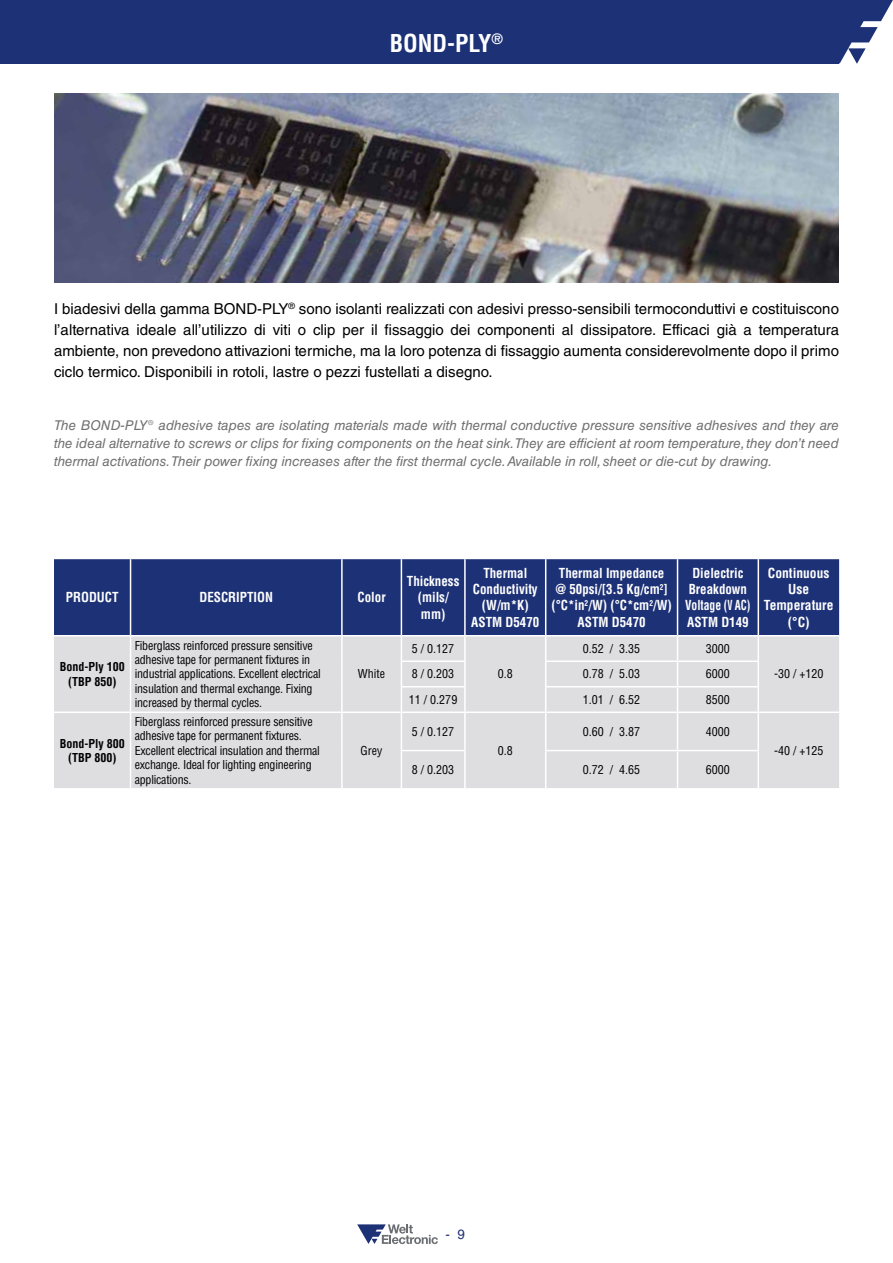
<style>
.page{position:relative;width:893px;height:1263px;background:#fff}
.page>*{position:absolute;margin:0;border:0;box-sizing:border-box;transform-origin:0 0}
.t1{font:700 condensed 24px "Helvetica LT Std";color:#fff}
.t2{font:15px/21px "Helvetica LT Std";color:#000;text-align:justify}
.t3{font:italic 13.5px/18px "Helvetica LT Std";color:#706f6f;text-align:justify}
.t4{font:700 condensed 13.5px/16.2px "Helvetica LT Std";color:#fff;text-align:center;scale:.96 1}
.t5{font:700 condensed 13.5px/16.2px "Helvetica LT Std";color:#fff;text-align:center}
.t6{font:13.5px "Helvetica LT Std";color:#1d3176}
.t7{font:condensed 12px/14.4px "Helvetica LT Std";letter-spacing:-.02em;color:#000}
.t8{font:700 condensed 12px/14.4px "Helvetica LT Std";color:#000;text-align:center}
</style>
<div class="page">
<svg style="left:839px;top:0;width:54px;height:64px"></svg>
<div style="left:0;top:0;width:839px;height:64px;background:#1d3176"></div>
<img style="left:54px;top:94px;width:785px;height:188px">
<svg style="left:357px;top:1224px;width:81px;height:20px"></svg>
<div style="left:54px;top:559px;width:785px;height:76px;background:#1d3176"></div>
<div style="left:54px;top:636px;width:785px;height:152px;background:#dedee1"></div>
<hr style="left:130px;top:559px;width:1px;height:76px;background:#fff">
<hr style="left:341px;top:559px;width:2px;height:76px;background:#fff">
<hr style="left:401px;top:559px;width:1px;height:76px;background:#fff">
<hr style="left:464px;top:559px;width:2px;height:76px;background:#fff">
<hr style="left:545px;top:559px;width:1px;height:76px;background:#fff">
<hr style="left:677px;top:559px;width:1px;height:76px;background:#fff">
<hr style="left:341px;top:636px;width:2px;height:25px;background:#fff">
<hr style="left:464px;top:636px;width:2px;height:24px;background:#fff">
<hr style="left:341px;top:661px;width:2px;height:26px;background:#fff">
<hr style="left:401px;top:660px;width:65px;height:2px;background:#fff">
<hr style="left:464px;top:662px;width:2px;height:24px;background:#fff">
<hr style="left:545px;top:660px;width:132px;height:2px;background:#fff">
<hr style="left:677px;top:660px;width:82px;height:2px;background:#fff">
<svg style="left:130px;top:636px;width:1px;height:75px"></svg>
<hr style="left:341px;top:687px;width:2px;height:24px;background:#fff">
<svg style="left:401px;top:636px;width:1px;height:75px"></svg>
<hr style="left:464px;top:687px;width:2px;height:24px;background:#fff">
<svg style="left:545px;top:636px;width:1px;height:75px"></svg>
<svg style="left:677px;top:636px;width:1px;height:75px"></svg>
<hr style="left:130px;top:713px;width:1px;height:37px;background:#fff">
<hr style="left:341px;top:713px;width:2px;height:37px;background:#fff">
<hr style="left:401px;top:713px;width:1px;height:37px;background:#fff">
<hr style="left:464px;top:713px;width:2px;height:37px;background:#fff">
<hr style="left:545px;top:713px;width:1px;height:37px;background:#fff">
<hr style="left:677px;top:713px;width:1px;height:37px;background:#fff">
<hr style="left:130px;top:750px;width:1px;height:38px;background:#fff">
<hr style="left:341px;top:750px;width:2px;height:38px;background:#fff">
<hr style="left:401px;top:751px;width:1px;height:37px;background:#fff">
<hr style="left:464px;top:751px;width:2px;height:37px;background:#fff">
<hr style="left:545px;top:751px;width:1px;height:37px;background:#fff">
<hr style="left:677px;top:751px;width:1px;height:37px;background:#fff">
<hr style="left:401px;top:686px;width:65px;height:1px;background:#fff">
<hr style="left:54px;top:711px;width:77px;height:2px;background:#fff">
<hr style="left:131px;top:711px;width:211px;height:2px;background:#fff">
<hr style="left:342px;top:711px;width:59px;height:2px;background:#fff">
<hr style="left:401px;top:711px;width:64px;height:2px;background:#fff">
<hr style="left:401px;top:750px;width:65px;height:1px;background:#fff">
<hr style="left:465px;top:711px;width:81px;height:2px;background:#fff">
<hr style="left:545px;top:686px;width:132px;height:1px;background:#fff">
<hr style="left:546px;top:711px;width:131px;height:2px;background:#fff">
<hr style="left:545px;top:750px;width:132px;height:1px;background:#fff">
<hr style="left:677px;top:686px;width:82px;height:1px;background:#fff">
<hr style="left:677px;top:711px;width:81px;height:2px;background:#fff">
<hr style="left:677px;top:750px;width:82px;height:1px;background:#fff">
<hr style="left:758px;top:711px;width:81px;height:2px;background:#fff">
<hr style="left:758px;top:559px;width:1px;height:76px;background:#fff">
<svg style="left:758px;top:636px;width:1px;height:75px"></svg>
<hr style="left:758px;top:713px;width:1px;height:37px;background:#fff">
<hr style="left:758px;top:751px;width:1px;height:37px;background:#fff">
<h1 class="t1" style="left:390px;top:28px;width:115px">BOND-PLY<sup>®</sup></h1>
<p class="t2" style="left:54px;top:298px;width:786px">I biadesivi della gamma BOND-PLY<sup>®</sup> sono isolanti realizzati con adesivi presso-sensibili termoconduttivi e costituiscono l’alternativa ideale all’utilizzo di viti o clip per il fissaggio dei componenti al dissipatore. Efficaci già a temperatura ambiente, non prevedono attivazioni termiche, ma la loro potenza di fissaggio aumenta considerevolmente dopo il primo ciclo termico. Disponibili in rotoli, lastre o pezzi fustellati a disegno.</p>
<p class="t3" style="left:54px;top:416px;width:786px">The BOND-PLY® adhesive tapes are isolating materials made with thermal conductive pressure sensitive adhesives and they are the ideal alternative to screws or clips for fixing components on the heat sink.They are efficient at room temperature, they don’t need thermal activations.Their power fixing increases after the first thermal cycle. Available in roll, sheet or die-cut by drawing.</p>
<p class="t4" style="left:66px;top:589px;width:56px">PRODUCT</p>
<p class="t4" style="left:199px;top:589px;width:78px">DESCRIPTION</p>
<p class="t4" style="left:358px;top:589px;width:31px">Color</p>
<p class="t8" style="left:60px;top:659px;width:67px">Bond-Ply 100 (TBP 850)</p>
<p class="t8" style="left:60px;top:736px;width:67px">Bond-Ply 800 (TBP 800)</p>
<p class="t7" style="left:135px;top:638px;width:187px">Fiberglass reinforced pressure sensitive adhesive tape for permanent fixtures in industrial applications. Excellent electrical insulation and thermal exchange. Fixing increased by thermal cycles.</p>
<p class="t7" style="left:135px;top:714px;width:187px">Fiberglass reinforced pressure sensitive adhesive tape for permanent fixtures.<br>Excellent electrical insulation and thermal exchange. Ideal for lighting engineering applications.</p>
<p class="t7" style="left:358px;top:667px;width:29px">White</p>
<p class="t7" style="left:361px;top:743px;width:23px">Grey</p>
<p class="t4" style="left:407px;top:573px;width:56px">Thickness (mils/ mm)</p>
<p class="t4" style="left:471px;top:565px;width:72px">Thermal<br>Conductivity (W/m*K)<br>ASTM D5470</p>
<p class="t4" style="left:551px;top:565px;width:127px">Thermal Impedance<br>@ 50psi/[3.5 Kg/cm<sup>2</sup>] (°C*in<sup>2</sup>/W) (°C*cm<sup>2</sup>/W)<br>ASTM D5470</p>
<p class="t4" style="left:685px;top:565px;width:69px">Dielectric<br>Breakdown<br>Voltage (V AC)<br>ASTM D149</p>
<p class="t5" style="left:764px;top:565px;width:71px">Continuous<br>Use<br>Temperature (°C)</p>
<p class="t7" style="left:412px;top:641px;width:44px">5 / 0.127</p>
<p class="t7" style="left:583px;top:641px;width:59px">0.52 / 3.35</p>
<p class="t7" style="left:706px;top:641px;width:25px">3000</p>
<p class="t7" style="left:412px;top:667px;width:44px">8 / 0.203</p>
<p class="t7" style="left:583px;top:667px;width:59px">0.78 / 5.03</p>
<p class="t7" style="left:706px;top:667px;width:25px">6000</p>
<p class="t7" style="left:774px;top:667px;width:51px">-30 / +120</p>
<p class="t7" style="left:409px;top:692px;width:50px">11 / 0.279</p>
<p class="t7" style="left:583px;top:692px;width:59px">1.01 / 6.52</p>
<p class="t7" style="left:706px;top:692px;width:25px">8500</p>
<p class="t7" style="left:498px;top:667px;width:16px">0.8</p>
<p class="t7" style="left:412px;top:724px;width:44px">5 / 0.127</p>
<p class="t7" style="left:498px;top:743px;width:16px">0.8</p>
<p class="t7" style="left:583px;top:724px;width:59px">0.60 / 3.87</p>
<p class="t7" style="left:706px;top:724px;width:25px">4000</p>
<p class="t7" style="left:412px;top:762px;width:44px">8 / 0.203</p>
<p class="t7" style="left:583px;top:762px;width:59px">0.72 / 4.65</p>
<p class="t7" style="left:706px;top:762px;width:25px">6000</p>
<p class="t7" style="left:774px;top:743px;width:51px">-40 / +125</p>
<p class="t6" style="left:446px;top:1226px;width:21px">- 9</p>
</div>
